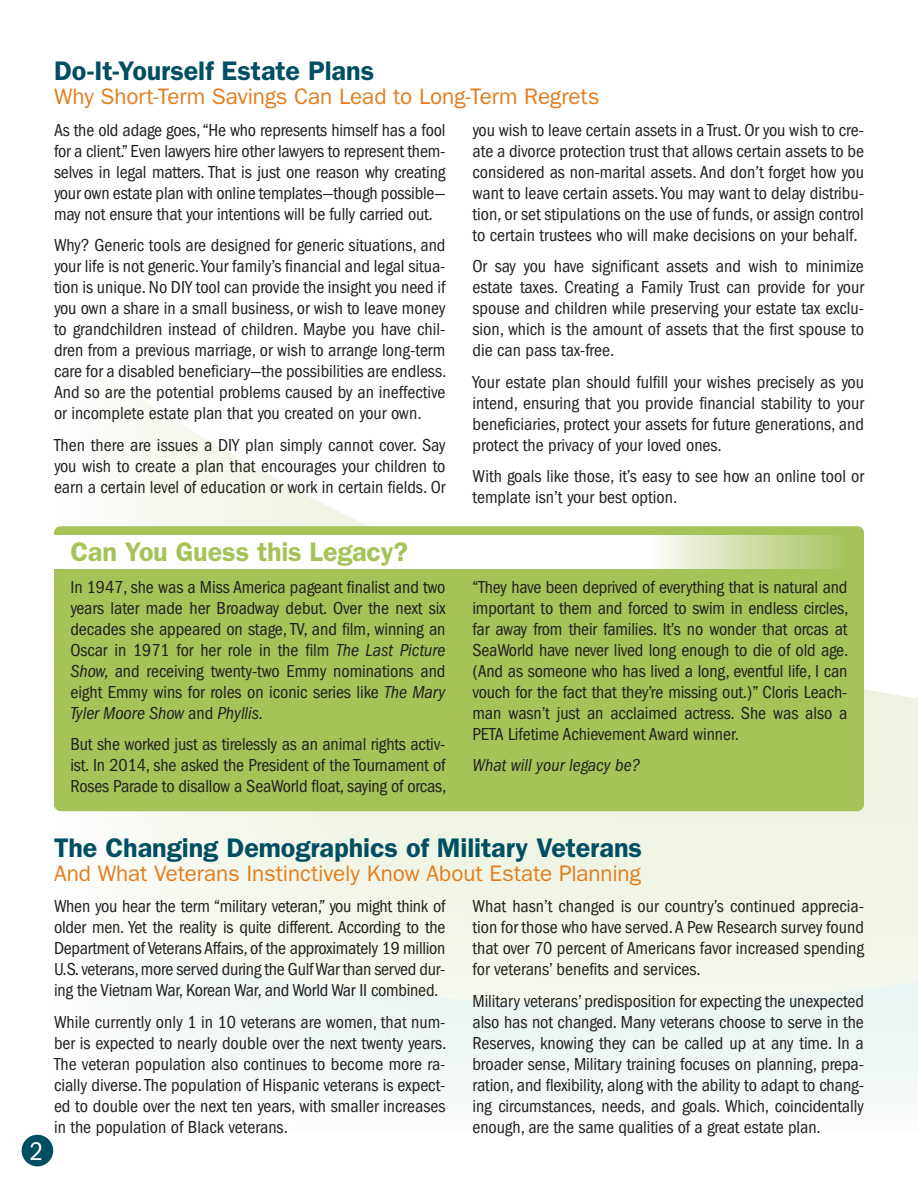
<style>
.page{position:relative;width:918px;height:1188px;background:#fff}
.page>*{position:absolute;margin:0;border:0;box-sizing:border-box;transform-origin:0 0}
.t1{font:600 27px "ITC Franklin Gothic Std";letter-spacing:-.005em;color:#004e62}
.t2{font:600 27px "ITC Franklin Gothic Std";letter-spacing:-.01em;color:#a5c358}
.t3{font:condensed 26.4px "ITC Franklin Gothic Std";color:#fff}
.t4{font:22.5px "ITC Franklin Gothic Std";letter-spacing:-.005em;color:#e37d1c}
.t5{font:condensed 18px/21px "ITC Franklin Gothic Std";color:#231f20;text-align:justify}
.t6{font:italic condensed 18px "ITC Franklin Gothic Std";color:#231f20}
.s1{font-style:italic}
</style>
<div class="page">
<svg style="left:54px;top:391px;width:809px;height:139px"></svg>
<svg style="left:54px;top:689px;width:864px;height:409px;fill:#f2f6ed"></svg>
<div style="left:54px;top:526px;width:810px;height:285px;background:#a5c358;border-radius:7px"></div>
<svg style="left:54px;top:535px;width:788px;height:34px"></svg>
<div style="left:22px;top:1135px;width:31px;height:31px;background:#004e62;border-radius:50%"></div>
<h1 class="t1" style="left:54px;top:55px;width:322px">Do-It-Yourself Estate Plans</h1>
<p class="t4" style="left:54px;top:83px;width:547px">Why Short-Term Savings Can Lead to Long-Term Regrets</p>
<p class="t5" style="left:54px;top:119px;width:393px">As the old adage goes, “He who represents himself has a fool for a client.” Even lawyers hire other lawyers to represent them&shy;selves in legal matters. That is just one reason why creating your own estate plan with online templates—though possible— may not ensure that your intentions will be fully carried out.</p>
<p class="t5" style="left:54px;top:235px;width:394px">Why? Generic tools are designed for generic situations, and your life is not generic. Your family’s financial and legal situa&shy;tion is unique. No DIY tool can provide the insight you need if you own a share in a small business, or wish to leave money to grandchildren instead of children. Maybe you have chil&shy;dren from a previous marriage, or wish to arrange long-term care for a disabled beneficiary—the possibilities are endless.<br>And so are the potential problems caused by an ineffective or incomplete estate plan that you created on your own.</p>
<p class="t5" style="left:54px;top:434px;width:393px">Then there are issues a DIY plan simply cannot cover. Say you wish to create a plan that encourages your children to earn a certain level of education or work in certain fields. Or</p>
<p class="t5" style="left:472px;top:119px;width:393px">you wish to leave certain assets in a Trust. Or you wish to cre&shy;ate a divorce protection trust that allows certain assets to be considered as non-marital assets. And don’t forget how you want to leave certain assets. You may want to delay distribu&shy;tion, or set stipulations on the use of funds, or assign control to certain trustees who will make decisions on your behalf.</p>
<p class="t5" style="left:472px;top:256px;width:393px">Or say you have significant assets and wish to minimize estate taxes. Creating a Family Trust can provide for your spouse and children while preserving your estate tax exclu&shy;sion, which is the amount of assets that the first spouse to die can pass tax-free.</p>
<p class="t5" style="left:472px;top:371px;width:393px">Your estate plan should fulfill your wishes precisely as you intend, ensuring that you provide financial stability to your beneficiaries, protect your assets for future generations, and protect the privacy of your loved ones.</p>
<p class="t5" style="left:472px;top:466px;width:393px">With goals like those, it’s easy to see how an online tool or template isn’t your best option.</p>
<h1 class="t2" style="left:70px;top:536px;width:339px">Can You Guess this Legacy?</h1>
<p class="t5" style="left:70px;top:576px;width:377px">In 1947, she was a Miss America pageant finalist and two years later made her Broadway debut. Over the next six decades she appeared on stage, TV, and film, winning an Oscar in 1971 for her role in the film <span class="s1">The Last Picture Show,</span> and receiving twenty-two Emmy nominations and eight Emmy wins for roles on iconic series like <span class="s1">The Mary Tyler Moore Show</span> and <span class="s1">Phyllis.</span></p>
<p class="t5" style="left:70px;top:734px;width:377px">But she worked just as tirelessly as an animal rights activ&shy;ist. In 2014, she asked the President of the Tournament of Roses Parade to disallow a SeaWorld float, saying of orcas,</p>
<p class="t5" style="left:472px;top:577px;width:377px">“They have been deprived of everything that is natural and important to them and forced to swim in endless circles, far away from their families. It’s no wonder that orcas at SeaWorld have never lived long enough to die of old age. (And as someone who has lived a long, eventful life, I can vouch for the fact that they’re missing out.)” Cloris Leach&shy;man wasn’t just an acclaimed actress. She was also a PETA Lifetime Achievement Award winner.</p>
<p class="t6" style="left:472px;top:755px;width:169px">What will your legacy be?</p>
<h2 class="t3" style="left:30px;top:1136px;width:15px">2</h2>
<h1 class="t1" style="left:54px;top:832px;width:590px">The Changing Demographics of Military Veterans</h1>
<p class="t4" style="left:54px;top:860px;width:589px">And What Veterans Instinctively Know About Estate Planning</p>
<p class="t5" style="left:54px;top:896px;width:393px">When you hear the term “military veteran,” you might think of older men. Yet the reality is quite different. According to the Department of Veterans Affairs, of the approximately 19 million U.S. veterans, more served during the Gulf War than served dur&shy;ing the Vietnam War, Korean War, and World War II combined.</p>
<p class="t5" style="left:54px;top:1011px;width:394px">While currently only 1 in 10 veterans are women, that num&shy;ber is expected to nearly double over the next twenty years.<br>The veteran population also continues to become more ra&shy;cially diverse. The population of Hispanic veterans is expect&shy;ed to double over the next ten years, with smaller increases in the population of Black veterans.</p>
<p class="t5" style="left:472px;top:896px;width:393px">What hasn’t changed is our country’s continued apprecia&shy;tion for those who have served. A Pew Research survey found that over 70 percent of Americans favor increased spending for veterans’ benefits and services.</p>
<p class="t5" style="left:472px;top:991px;width:393px">Military veterans’ predisposition for expecting the unexpected also has not changed. Many veterans choose to serve in the Reserves, knowing they can be called up at any time. In a broader sense, Military training focuses on planning, prepa&shy;ration, and flexibility, along with the ability to adapt to chang&shy;ing circumstances, needs, and goals. Which, coincidentally enough, are the same qualities of a great estate plan.</p>
</div>
